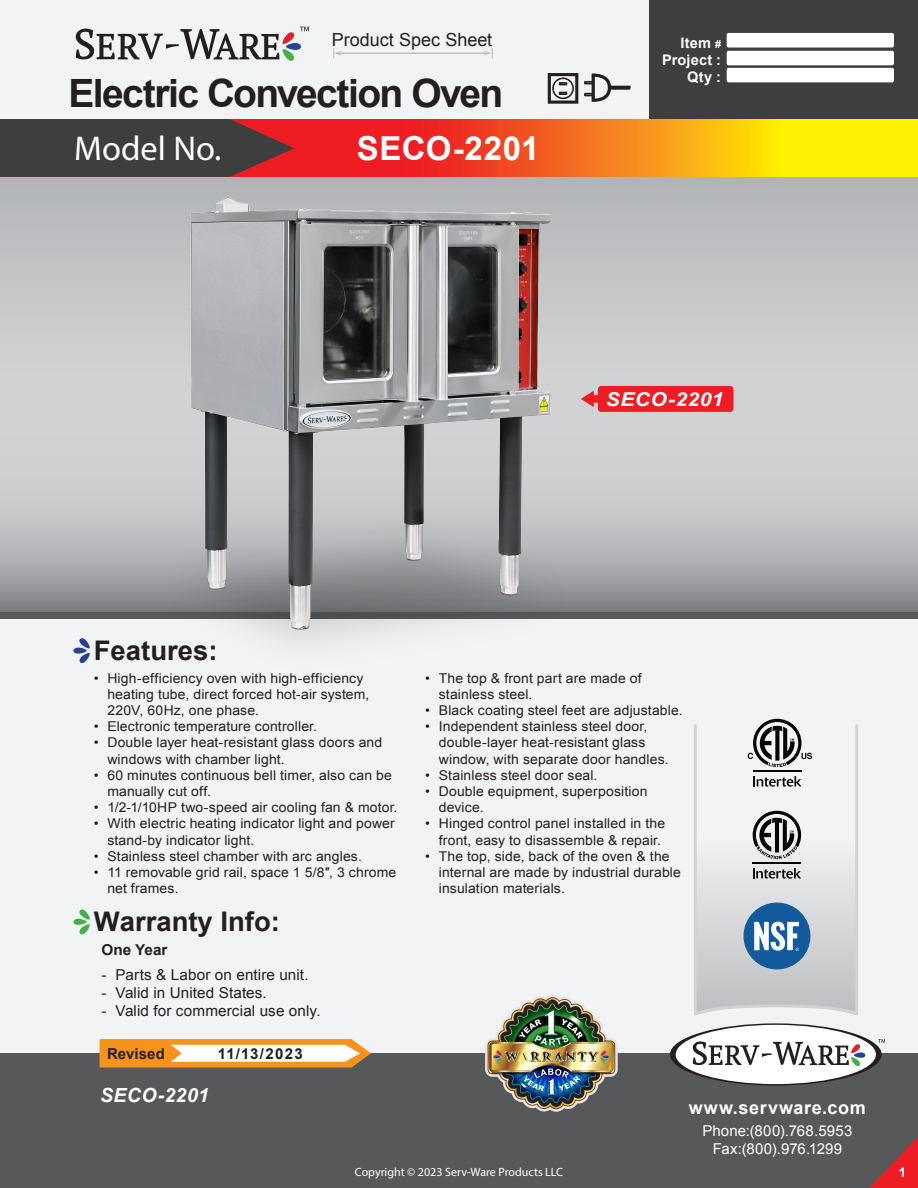
<style>
.page{position:relative;width:918px;height:1188px;background:#f2f3f4}
.page>*{position:absolute;margin:0;border:0;box-sizing:border-box;transform-origin:0 0}
.t1{font:700 39px "Arial";letter-spacing:-.04em;color:#231f20}
.t2{font:34.5px "Myriad Pro";color:#fff}
.t3{font:700 33px "Arial";letter-spacing:.015em;color:#fff}
.t4{font:700 27px "Arial";color:#231f20}
.t5{font:italic 700 19.5px "Arial";letter-spacing:.02em;color:#fff}
.t6{font:italic 700 19.2px "Arial";letter-spacing:.02em;color:#fff;scale:1.1 1}
.t7{font:700 18px "Arial";letter-spacing:.035em;color:#fff}
.t8{font:18px "Arial";color:#231f20}
.t9{font:15px "Arial";letter-spacing:.005em;color:#231f20}
.t10{font:15px/18px "Arial";letter-spacing:.015em;color:#fff;text-align:center}
.t11{font:700 15px "Arial";letter-spacing:.005em;color:#231f20}
.t12{font:700 14.55px/17.4px "Arial";letter-spacing:.015em;color:#fff;text-align:right}
.t13{font:13.5px/16.2px "Arial";letter-spacing:.01em;color:#231f20;scale:1.04 1}
.t14{font:700 13.5px "Arial";color:#fff}
.t15{font:12px "Myriad Pro";color:#fff}
.s1{font-size:10.95px}
</style>
<div class="page">
<div style="left:0;top:1053px;width:918px;height:135px;background:#57585a"></div>
<svg style="left:100px;top:1039px;width:271px;height:29px"></svg>
<svg style="left:869px;top:1137px;width:49px;height:51px"></svg>
<div style="left:649px;top:0;width:269px;height:119px;background:#3e3e3f"></div>
<div style="left:727px;top:33px;width:167px;height:15px;background:#fff;border-radius:2px"></div>
<div style="left:727px;top:51px;width:167px;height:14px;background:#fff;border-radius:2px"></div>
<div style="left:727px;top:68px;width:167px;height:14px;background:#fff;border-radius:2px"></div>
<svg style="left:69px;top:177px;width:849px;height:436px;background:#bfc0c3"></svg>
<div style="left:0;top:613px;width:918px;height:6px;background:#57585a"></div>
<svg style="left:294px;top:119px;width:624px;height:58px;background:#f68516"></svg>
<img style="left:157px;top:173px;width:428px;height:470px">
<hr style="left:694px;top:726px;width:3px;height:287px;background:#d1d2d4">
<hr style="left:855px;top:726px;width:3px;height:287px;background:#d1d2d4">
<div style="left:598px;top:386px;width:135px;height:26px;background:#ee1d23;border-radius:3px"></div>
<svg style="left:581px;top:391px;width:17px;height:16px"></svg>
<svg style="left:670px;top:1023px;width:212px;height:63px"></svg>
<div style="left:676px;top:1025px;width:200px;height:59px;background:#fff;border-radius:50%"></div>
<svg style="left:878px;top:1039px;width:7px;height:4px"></svg>
<svg style="left:687px;top:1037px;width:178px;height:32px"></svg>
<svg style="left:75px;top:26px;width:234px;height:35px"></svg>
<svg style="left:694px;top:811px;width:164px;height:205px"></svg>
<svg style="left:753px;top:776px;width:49px;height:11px"></svg>
<hr style="left:753px;top:771px;width:49px;height:1px;background:#050504">
<svg style="left:748px;top:719px;width:64px;height:48px"></svg>
<svg style="left:73px;top:638px;width:17px;height:26px"></svg>
<svg style="left:73px;top:909px;width:17px;height:26px"></svg>
<svg style="left:548px;top:73px;width:83px;height:31px"></svg>
<svg style="left:69px;top:119px;width:225px;height:58px;background:#56393b"></svg>
<hr style="left:337px;top:52px;width:152px;height:2px;background:#bcbdc0">
<svg style="left:333px;top:48px;width:9px;height:11px"></svg>
<svg style="left:484px;top:48px;width:9px;height:11px"></svg>
<img style="left:485px;top:995px;width:133px;height:117px">
<svg style="left:0;top:119px;width:69px;height:494px;background:#b5b6b8"></svg>
<div style="left:20px;top:124px;width:27px;height:27px;background:#3e3e3f;border-radius:50%"></div>
<div style="left:0;top:127px;width:21px;height:21px;background:#3e3e3f"></div>
<div style="left:20px;top:575px;width:27px;height:27px;background:#95979a;border-radius:50%"></div>
<div style="left:0;top:579px;width:21px;height:20px;background:#949699"></div>
<h3 class="t8" style="left:332px;top:28px;width:162px">Product Spec Sheet</h3>
<p class="t12" style="left:662px;top:34px;width:60px">Item <span class="s1">#<br></span>Project :<br>Qty :</p>
<h1 class="t1" style="left:69px;top:67px;width:436px">Electric Convection Oven</h1>
<h2 class="t2" style="left:74px;top:127px;width:149px">Model No.</h2>
<h3 class="t3" style="left:357px;top:127px;width:184px">SECO-2201</h3>
<h3 class="t6" style="left:606px;top:387px;width:108px">SECO-2201</h3>
<h3 class="t4" style="left:94px;top:633px;width:125px">Features:</h3>
<p class="t13" style="left:107px;top:670px;width:254px;text-indent:-14px">• High-efficiency oven with high-efficiency heating tube, direct forced hot-air system,<br>220V, 60Hz, one phase.</p>
<p class="t13" style="left:94px;top:719px;width:216px">• Electronic temperature controller.</p>
<p class="t13" style="left:107px;top:735px;width:266px;text-indent:-14px">• Double layer heat-resistant glass doors and windows with chamber light.</p>
<p class="t13" style="left:107px;top:767px;width:275px;text-indent:-14px">• 60 minutes continuous bell timer, also can be manually cut off.</p>
<p class="t13" style="left:94px;top:800px;width:293px">• 1/2-1/10HP two-speed air cooling fan &amp; motor.</p>
<p class="t13" style="left:107px;top:816px;width:278px;text-indent:-14px">• With electric heating indicator light and power stand-by indicator light.</p>
<p class="t13" style="left:94px;top:848px;width:259px">• Stainless steel chamber with arc angles.</p>
<p class="t13" style="left:107px;top:864px;width:279px;text-indent:-14px">• 11 removable grid rail, space 1 5/8″, 3 chrome net frames.</p>
<h3 class="t4" style="left:94px;top:903px;width:188px">Warranty Info:</h3>
<p class="t11" style="left:102px;top:940px;width:67px">One Year</p>
<p class="t9" style="left:102px;top:965px;width:209px">- Parts &amp; Labor on entire unit.</p>
<p class="t9" style="left:102px;top:983px;width:167px">- Valid in United States.</p>
<p class="t9" style="left:102px;top:1001px;width:221px">- Valid for commercial use only.</p>
<p class="t11" style="left:107px;top:1044px;width:59px">Revised</p>
<p class="t11" style="left:218px;top:1044px;width:87px">11/13/2023</p>
<h3 class="t5" style="left:100px;top:1082px;width:111px">SECO-2201</h3>
<p class="t13" style="left:439px;top:670px;width:196px;text-indent:-14px">• The top &amp; front part are made of stainless steel.</p>
<p class="t13" style="left:425px;top:702px;width:249px">• Black coating steel feet are adjustable.</p>
<p class="t13" style="left:439px;top:719px;width:222px;text-indent:-14px">• Independent stainless steel door, double-layer heat-resistant glass window, with separate door handles.</p>
<p class="t13" style="left:425px;top:767px;width:167px">• Stainless steel door seal.</p>
<p class="t13" style="left:439px;top:783px;width:202px;text-indent:-14px">• Double equipment, superposition device.</p>
<p class="t13" style="left:425px;top:816px;width:232px;text-align:right">• Hinged control panel installed in the front, easy to disassemble &amp; repair.</p>
<p class="t13" style="left:439px;top:848px;width:234px;text-indent:-14px">• The top, side, back of the oven &amp; the internal are made by industrial durable insulation materials.</p>
<h3 class="t7" style="left:689px;top:1095px;width:179px">www.servware.com</h3>
<p class="t10" style="left:702px;top:1122px;width:152px">Phone:(800).768.5953<br>Fax:(800).976.1299</p>
<p class="t15" style="left:355px;top:1165px;width:210px">Copyright © 2023 Serv-Ware Products LLC</p>
<p class="t14" style="left:899px;top:1163px;width:9px">1</p>
</div>
